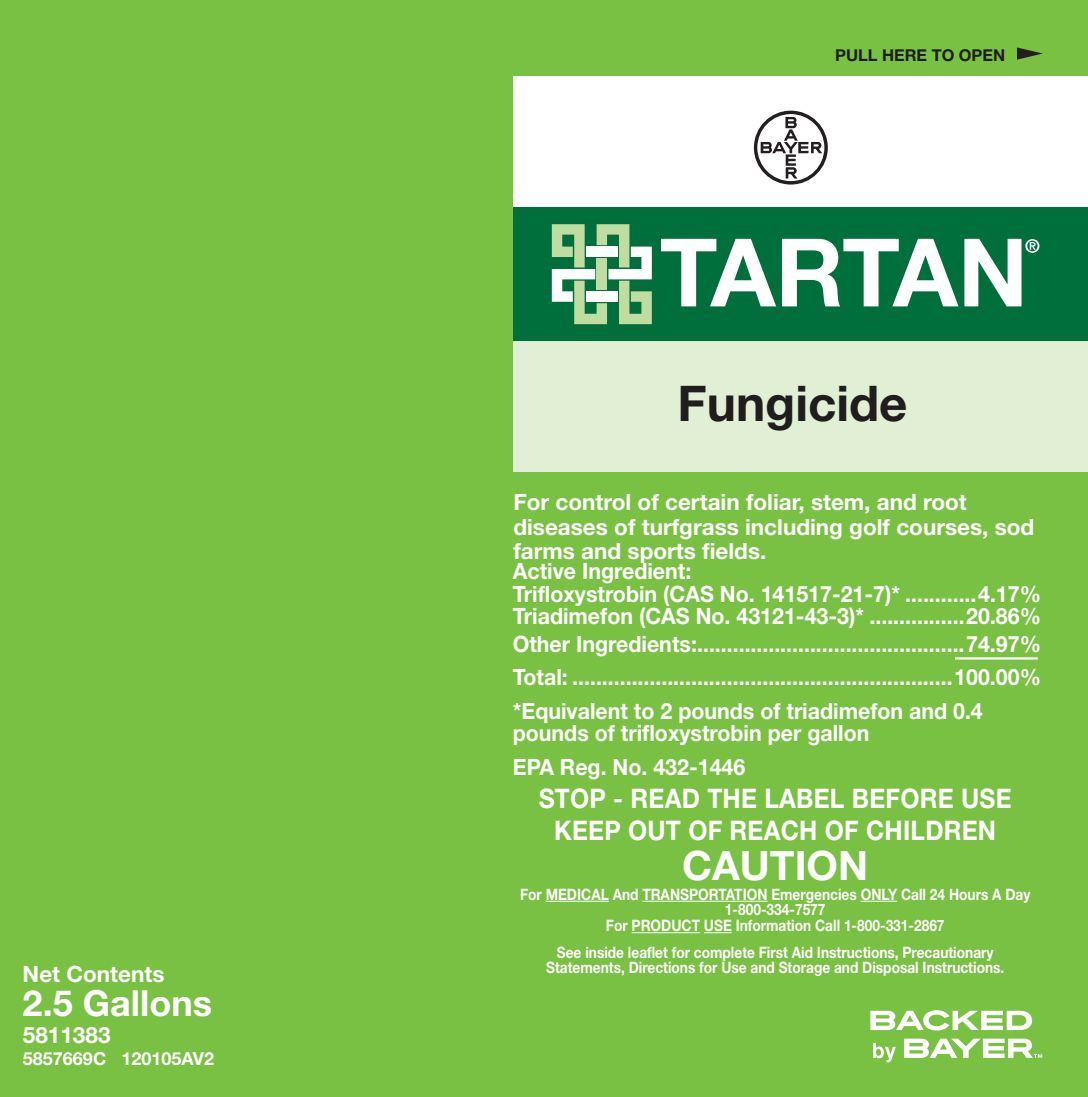
<style>
.page{position:relative;width:1088px;height:1097px;background:#79c142}
.page>*{position:absolute;margin:0;border:0;box-sizing:border-box;transform-origin:0 0}
.t1{font:700 49.27px "Helvetica Neue";color:#201d1e}
.t2{font:700 40.5px "Helvetica Neue";color:#fff}
.t3{font:700 36px "Helvetica Neue";color:#fff}
.t4{font:700 27px/31.5px "Helvetica Neue";letter-spacing:.01em;color:#fff;text-align:center;scale:.91 1}
.t5{font:700 22.5px/33.3px "Helvetica Neue";color:#fff;scale:.95 1}
.t6{font:700 22.5px/24.8px "Helvetica Neue";color:#fff}
.t7{font:700 18px "Helvetica Neue";color:#fff}
.t8{font:700 16.43px "Helvetica Neue";color:#201d1e}
.t9{font:700 15.75px/15.8px "Helvetica Neue";color:#fff;text-align:center;scale:.87 1}
</style>
<div class="page">
<svg style="left:1017px;top:47px;width:25px;height:13px"></svg>
<svg style="left:870px;top:1010px;width:162px;height:21px"></svg>
<svg style="left:904px;top:1039px;width:138px;height:19px"></svg>
<svg style="left:873px;top:1043px;width:22px;height:19px"></svg>
<div style="left:513px;top:207px;width:575px;height:136px;background:#006f3c"></div>
<div style="left:513px;top:76px;width:575px;height:131px;background:#fff"></div>
<div style="left:513px;top:341px;width:575px;height:131px;background:#e1efd4"></div>
<svg style="left:754px;top:111px;width:73px;height:74px"></svg>
<svg style="left:661px;top:239px;width:115px;height:67px"></svg>
<svg style="left:782px;top:239px;width:176px;height:67px"></svg>
<svg style="left:964px;top:239px;width:75px;height:67px"></svg>
<svg style="left:552px;top:224px;width:100px;height:100px"></svg>
<div style="left:586px;top:247px;width:31px;height:10px;background:#fff"></div>
<hr style="left:955px;top:657px;width:82px;height:3px;background:#fff">
<hr style="left:545px;top:901px;width:64px;height:1px;background:#fff">
<hr style="left:642px;top:901px;width:125px;height:1px;background:#fff">
<hr style="left:860px;top:901px;width:37px;height:1px;background:#fff">
<hr style="left:631px;top:932px;width:69px;height:1px;background:#fff">
<svg style="left:704px;top:932px;width:28px;height:1px"></svg>
<p class="t6" style="left:23px;top:963px;width:143px">Net Contents</p>
<h3 class="t3" style="left:23px;top:990px;width:191px">2.5 Gallons</h3>
<p class="t6" style="left:23px;top:1025px;width:89px">5811383</p>
<p class="t7" style="left:23px;top:1052px;width:193px">5857669C 120105AV2</p>
<p class="t8" style="left:835px;top:49px;width:172px">PULL HERE TO OPEN</p>
<h1 class="t1" style="left:677px;top:386px;width:231px">Fungicide</h1>
<p class="t6" style="left:513px;top:491px;width:522px">For control of certain foliar, stem, and root diseases of turfgrass including golf courses, sod farms and sports fields.</p>
<p class="t5" style="left:513px;top:562px;width:557px;line-height:22.5px">Active Ingredient:<br>Trifloxystrobin (CAS No. 141517-21-7)* ............4.17%<br>Triadimefon (CAS No. 43121-43-3)* ................20.86%</p>
<p class="t5" style="left:513px;top:629px;width:557px;text-align:justify">Other Ingredients:.............................................74.97% Total: ................................................................100.00% *Equivalent to 2 pounds of triadimefon and 0.4</p>
<p class="t5" style="left:513px;top:719px;width:377px">pounds of trifloxystrobin per gallon<br>EPA Reg. No. 432-1446</p>
<p class="t4" style="left:538px;top:785px;width:521px">STOP - READ THE LABEL BEFORE USE<br>KEEP OUT OF REACH OF CHILDREN</p>
<h2 class="t2" style="left:682px;top:851px;width:187px">CAUTION</h2>
<p class="t9" style="left:520px;top:888px;width:588px">For MEDICAL And TRANSPORTATION Emergencies ONLY Call 24 Hours A Day<br>1-800-334-7577<br>For PRODUCT USE Information Call 1-800-331-2867</p>
<p class="t9" style="left:546px;top:945px;width:528px">See inside leaflet for complete First Aid Instructions, Precautionary<br>Statements, Directions for Use and Storage and Disposal Instructions.</p>
</div>
